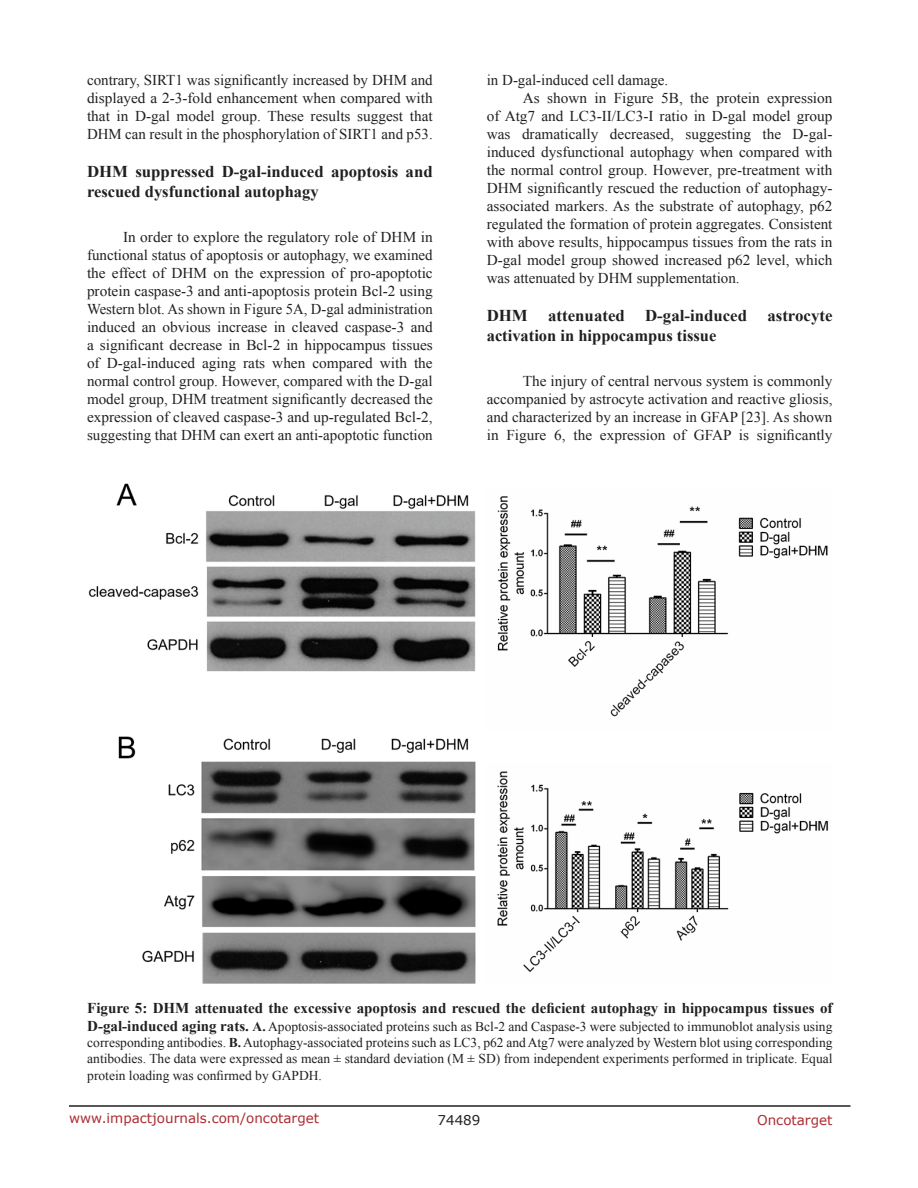
<style>
.page{position:relative;width:918px;height:1188px;background:#fff}
.page>*{position:absolute;margin:0;border:0;box-sizing:border-box;transform-origin:0 0}
.SubHeading{font:700 16.5px/19.8px "Times New Roman";color:#221f22}
.BodyText{font:15px/18px "Times New Roman";color:#221f22;text-align:justify}
.FigureText{font:700 15px "Times New Roman";color:#221f22}
.FigureText-2{font:13.5px/16.2px "Times New Roman";color:#221f22;text-align:justify}
.t1{font:13.5px "Verdana";color:#ac2b31}
.t2{font:13.5px "Verdana";color:#221f22}
.s1{font-weight:700;font-size:15px}
.s2{font-weight:700}
</style>
<div class="page">
<hr style="left:69px;top:1105px;width:781px;height:2px;background:#231f20">
<img style="left:88px;top:483px;width:741px;height:501px">
<p class="BodyText" style="left:87px;top:71px;width:347px">contrary, SIRT1 was significantly increased by DHM and displayed a 2-3-fold enhancement when compared with that in D-gal model group. These results suggest that DHM can result in the phosphorylation of SIRT1 and p53.</p>
<p class="SubHeading" style="left:87px;top:161px;width:347px">DHM suppressed D-gal-induced apoptosis and rescued dysfunctional autophagy</p>
<p class="BodyText" style="left:87px;top:228px;width:347px;text-indent:36px">In order to explore the regulatory role of DHM in functional status of apoptosis or autophagy, we examined the effect of DHM on the expression of pro-apoptotic protein caspase-3 and anti-apoptosis protein Bcl-2 using Western blot. As shown in Figure 5A, D-gal administration induced an obvious increase in cleaved caspase-3 and a significant decrease in Bcl-2 in hippocampus tissues of D-gal-induced aging rats when compared with the normal control group. However, compared with the D-gal model group, DHM treatment significantly decreased the expression of cleaved caspase-3 and up-regulated Bcl-2, suggesting that DHM can exert an anti-apoptotic function</p>
<p class="BodyText" style="left:487px;top:71px;width:183px">in D-gal-induced cell damage.</p>
<p class="BodyText" style="left:487px;top:89px;width:347px;text-indent:36px">As shown in Figure 5B, the protein expression of Atg7 and LC3-II/LC3-I ratio in D-gal model group was dramatically decreased, suggesting the D-gal&shy;induced dysfunctional autophagy when compared with the normal control group. However, pre-treatment with DHM significantly rescued the reduction of autophagy&shy;associated markers. As the substrate of autophagy, p62 regulated the formation of protein aggregates. Consistent with above results, hippocampus tissues from the rats in D-gal model group showed increased p62 level, which was attenuated by DHM supplementation.</p>
<p class="SubHeading" style="left:487px;top:305px;width:347px">DHM attenuated D-gal-induced astrocyte activation in hippocampus tissue</p>
<p class="BodyText" style="left:487px;top:372px;width:347px;text-indent:36px">The injury of central nervous system is commonly accompanied by astrocyte activation and reactive gliosis, and characterized by an increase in GFAP [23]. As shown in Figure 6, the expression of GFAP is significantly</p>
<p class="FigureText" style="left:87px;top:998px;width:747px">Figure 5: DHM attenuated the excessive apoptosis and rescued the deficient autophagy in hippocampus tissues of</p>
<p class="FigureText-2" style="left:87px;top:1018px;width:747px"><span class="s1">D-gal-induced aging rats.</span> <span class="s2">A.</span> Apoptosis-associated proteins such as Bcl-2 and Caspase-3 were subjected to immunoblot analysis using corresponding antibodies. <span class="s2">B.</span> Autophagy-associated proteins such as LC3, p62 and Atg7 were analyzed by Western blot using corresponding antibodies. The data were expressed as mean ± standard deviation (M ± SD) from independent experiments performed in triplicate. Equal protein loading was confirmed by GAPDH.</p>
<p class="t1" style="left:69px;top:1109px;width:252px">www.impactjournals.com/oncotarget</p>
<p class="t2" style="left:438px;top:1111px;width:44px">74489</p>
<p class="t1" style="left:757px;top:1111px;width:77px">Oncotarget</p>
</div>
